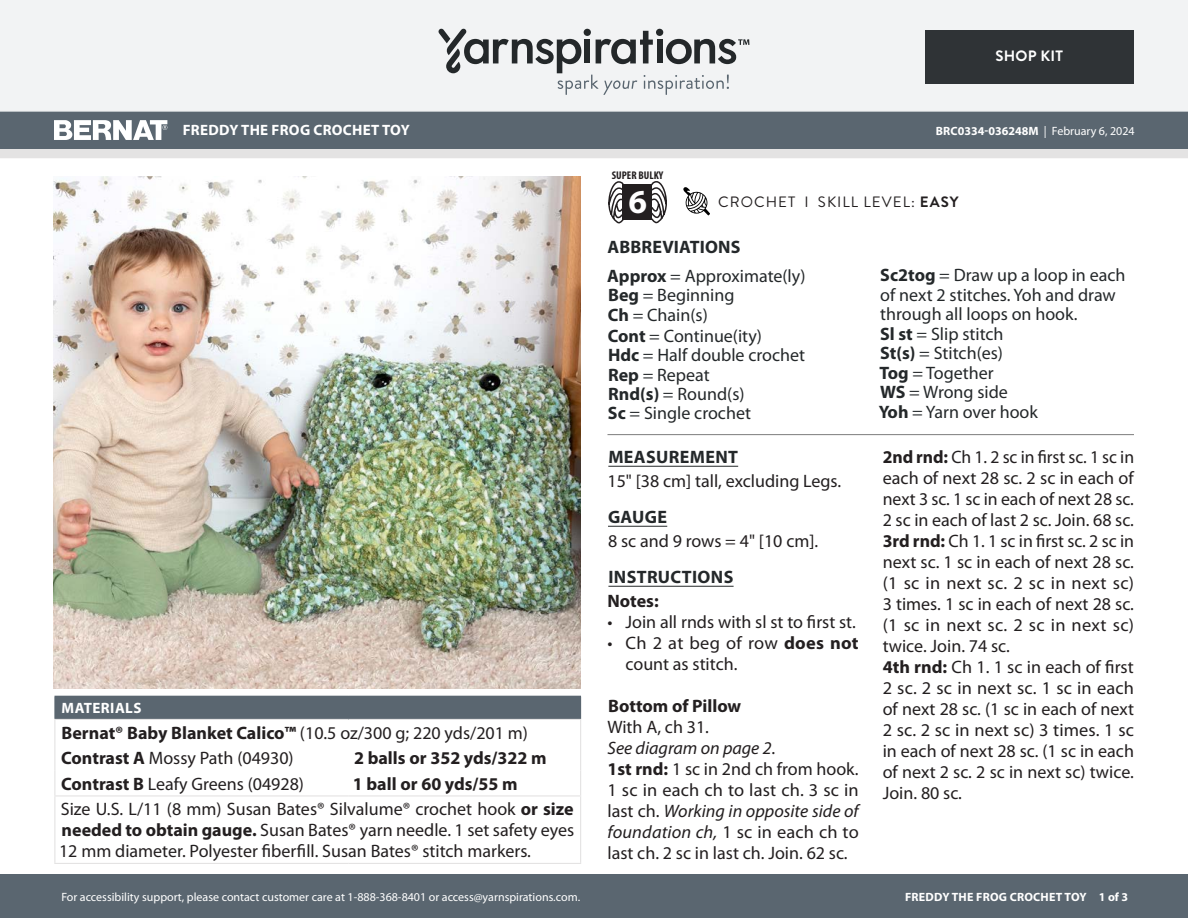
<style>
.page{position:relative;width:1188px;height:918px;background:#fff}
.page>*{position:absolute;margin:0;border:0;box-sizing:border-box;transform-origin:0 0}
.t1{font:700 33.6px "Myriad Pro";color:#fff}
.Body_-__Auto_Style_with_Keep_lines_toget{font:18px/21px "Myriad Pro";color:#231f20}
.t2{font:18px/19.6px "Myriad Pro";color:#24282a}
.Body_-_HEADERS_-_Underline{font:700 18px "Myriad Pro";letter-spacing:.02em;color:#24282a}
.SIZES_-_Color_Coded{font:700 18px "Myriad Pro";color:#231f20}
.Body_-_NO_Automatic_styling{font:18px "Myriad Pro";color:#231f20}
.Body_-__Auto_Style_with_Keep_lines_toget-2{font:italic 18px "Myriad Pro";color:#231f20}
.Body_-__Auto_Style_with_Keep_lines_toget-3{font:700 18px "Myriad Pro";color:#231f20}
.t3{font:700 15px "Myriad Pro";letter-spacing:.02em;color:#fff}
.t4{font:15px "Brandon Grotesque";letter-spacing:.07em;color:#231f20}
.t5{font:700 15px "Brandon Grotesque";letter-spacing:.02em;color:#fff}
.t6{font:12px "Myriad Pro";color:#fff}
.t7{font:700 12px "Myriad Pro";letter-spacing:.015em;color:#fff}
.t8{font:700 condensed 11.25px "Myriad Pro";color:#231f20}
.s1{font-weight:700}
.s2{font-weight:400}
.s3{font-style:normal}
.s4{font-style:italic}
</style>
<div class="page">
<div style="left:0;top:875px;width:1188px;height:43px;background:#5a6670"></div>
<div style="left:0;top:149px;width:1188px;height:9px;background:#e4e3e3"></div>
<div style="left:0;top:111px;width:1188px;height:38px;background:#5a6670"></div>
<div style="left:0;top:0;width:1188px;height:112px;background:#f2f3f4"></div>
<svg style="left:438px;top:29px;width:311px;height:66px"></svg>
<div style="left:925px;top:30px;width:209px;height:54px;background:#2f3336"></div>
<div style="left:55px;top:696px;width:526px;height:23px;background:#5a6670"></div>
<hr style="left:54px;top:719px;width:294px;height:1px;background:#e4e3e3">
<hr style="left:348px;top:719px;width:233px;height:1px;background:#e4e3e3">
<svg style="left:54px;top:697px;width:2px;height:98px"></svg>
<svg style="left:580px;top:718px;width:1px;height:77px"></svg>
<hr style="left:54px;top:796px;width:1px;height:67px;background:#e4e3e3">
<hr style="left:54px;top:795px;width:294px;height:1px;background:#e4e3e3">
<hr style="left:348px;top:795px;width:233px;height:1px;background:#e4e3e3">
<hr style="left:580px;top:796px;width:1px;height:67px;background:#e4e3e3">
<hr style="left:54px;top:863px;width:294px;height:1px;background:#e4e3e3">
<hr style="left:348px;top:863px;width:233px;height:1px;background:#e4e3e3">
<hr style="left:608px;top:434px;width:526px;height:1px;background:#7d7d7d">
<svg style="left:683px;top:187px;width:27px;height:28px"></svg>
<svg style="left:608px;top:181px;width:16px;height:42px"></svg>
<svg style="left:651px;top:181px;width:16px;height:42px"></svg>
<div style="left:622px;top:184px;width:30px;height:36px;background:#231f20"></div>
<svg style="left:54px;top:120px;width:113px;height:20px"></svg>
<hr style="left:608px;top:466px;width:130px;height:1px;background:#24282a">
<hr style="left:608px;top:526px;width:59px;height:1px;background:#24282a">
<hr style="left:608px;top:586px;width:126px;height:1px;background:#24282a">
<img style="left:54px;top:177px;width:527px;height:511px">
<p class="t3" style="left:183px;top:120px;width:228px">FREDDY THE FROG CROCHET TOY</p>
<p class="t3" style="left:62px;top:699px;width:81px">MATERIALS</p>
<p class="Body_-__Auto_Style_with_Keep_lines_toget" style="left:61px;top:721px;width:468px;line-height:25.5px"><span class="s1">Bernat® Baby Blanket Calico™</span> (10.5 oz/300 g; 220 yds/201 m)<br><span class="s1">Contrast A</span> Mossy Path (04930)</p>
<p class="SIZES_-_Color_Coded" style="left:354px;top:747px;width:194px">2 balls or 352 yds/322 m</p>
<p class="Body_-__Auto_Style_with_Keep_lines_toget" style="left:61px;top:774px;width:244px"><span class="s1">Contrast B</span> Leafy Greens (04928)</p>
<p class="Body_-__Auto_Style_with_Keep_lines_toget" style="left:61px;top:772px;width:514px;line-height:25.5px;text-indent:292px"><span class="s1">1 ball or 60 yds/55 m<br></span>Size U.S. L/11 (8 mm) Susan Bates® Silvalume® crochet hook <span class="s1">or size</span></p>
<p class="Body_-__Auto_Style_with_Keep_lines_toget" style="left:59px;top:820px;width:517px"><span class="s1">needed to obtain gauge.</span> Susan Bates® yarn needle. 1 set safety eyes<br>12 mm diameter. Polyester fiberfill. Susan Bates® stitch markers.</p>
<p class="t6" style="left:61px;top:890px;width:520px">For accessibility support, please contact customer care at 1-888-368-8401 or access@yarnspirations.com.</p>
<p class="t5" style="left:995px;top:46px;width:69px">SHOP KIT</p>
<p class="t8" style="left:612px;top:168px;width:53px">SUPER BULKY</p>
<h1 class="t1" style="left:629px;top:180px;width:20px">6</h1>
<p class="t7" style="left:936px;top:123px;width:201px">BRC0334-036248M <span class="s2">| February 6, 2024</span></p>
<p class="t4" style="left:718px;top:192px;width:242px">CROCHET I SKILL LEVEL: <span class="s1">EASY</span></p>
<p class="Body_-_HEADERS_-_Underline" style="left:607px;top:235px;width:135px">ABBREVIATIONS</p>
<p class="t2" style="left:607px;top:266px;width:200px"><span class="s1">Approx</span> = Approximate(ly)<br><span class="s1">Beg</span> = Beginning<br><span class="s1">Ch</span> = Chain(s)<br><span class="s1">Cont</span> = Continue(ity)<br><span class="s1">Hdc</span> = Half double crochet<br><span class="s1">Rep</span> = Repeat<br><span class="s1">Rnd(s)</span> = Round(s)<br><span class="s1">Sc</span> = Single crochet</p>
<p class="t2" style="left:879px;top:266px;width:248px"><span class="s1">Sc2tog</span> = Draw up a loop in each of next 2 stitches. Yoh and draw through all loops on hook.<br><span class="s1">Sl st</span> = Slip stitch<br><span class="s1">St(s)</span> = Stitch(es)<br><span class="s1">Tog</span> = Together<br><span class="s1">WS</span> = Wrong side<br><span class="s1">Yoh</span> = Yarn over hook</p>
<p class="Body_-_HEADERS_-_Underline" style="left:608px;top:445px;width:131px">MEASUREMENT</p>
<p class="Body_-__Auto_Style_with_Keep_lines_toget" style="left:607px;top:471px;width:235px">15" [38 cm] tall, excluding Legs.</p>
<p class="Body_-_HEADERS_-_Underline" style="left:608px;top:505px;width:61px">GAUGE</p>
<p class="Body_-_NO_Automatic_styling" style="left:608px;top:531px;width:212px">8 sc and 9 rows = 4" [10 cm].</p>
<p class="Body_-_HEADERS_-_Underline" style="left:608px;top:565px;width:126px">INSTRUCTIONS</p>
<p class="Body_-__Auto_Style_with_Keep_lines_toget-3" style="left:607px;top:589px;width:53px">Notes:</p>
<p class="Body_-__Auto_Style_with_Keep_lines_toget" style="left:608px;top:612px;width:250px">• Join all rnds with sl st to first st.</p>
<p class="Body_-__Auto_Style_with_Keep_lines_toget" style="left:626px;top:633px;width:235px;text-indent:-18px">• Ch 2 at beg of row <span class="s1">does not </span>count as stitch.</p>
<p class="SIZES_-_Color_Coded" style="left:608px;top:694px;width:135px">Bottom of Pillow</p>
<p class="Body_-__Auto_Style_with_Keep_lines_toget" style="left:608px;top:717px;width:103px">With A, ch 31.</p>
<p class="Body_-__Auto_Style_with_Keep_lines_toget-2" style="left:608px;top:737px;width:169px">See diagram on page 2<span class="s3">.</span></p>
<p class="Body_-__Auto_Style_with_Keep_lines_toget" style="left:608px;top:759px;width:253px;text-align:justify"><span class="s1">1st rnd:</span> 1 sc in 2nd ch from hook.<br>1 sc in each ch to last ch. 3 sc in last ch. <span class="s4">Working in opposite side of foundation ch,</span> 1 sc in each ch to last ch. 2 sc in last ch. Join. 62 sc.</p>
<p class="Body_-__Auto_Style_with_Keep_lines_toget" style="left:883px;top:447px;width:253px;text-align:justify"><span class="s1">2nd rnd:</span> Ch 1. 2 sc in first sc. 1 sc in each of next 28 sc. 2 sc in each of next 3 sc. 1 sc in each of next 28 sc.<br>2 sc in each of last 2 sc. Join. 68 sc.</p>
<p class="Body_-__Auto_Style_with_Keep_lines_toget" style="left:883px;top:531px;width:253px;text-align:justify"><span class="s1">3rd rnd:</span> Ch 1. 1 sc in first sc. 2 sc in next sc. 1 sc in each of next 28 sc. (1 sc in next sc. 2 sc in next sc)<br>3 times. 1 sc in each of next 28 sc. (1 sc in next sc. 2 sc in next sc) twice. Join. 74 sc.</p>
<p class="Body_-__Auto_Style_with_Keep_lines_toget" style="left:883px;top:657px;width:253px;text-align:justify"><span class="s1">4th rnd:</span> Ch 1. 1 sc in each of first 2 sc. 2 sc in next sc. 1 sc in each of next 28 sc. (1 sc in each of next 2 sc. 2 sc in next sc) 3 times. 1 sc in each of next 28 sc. (1 sc in each of next 2 sc. 2 sc in next sc) twice.<br>Join. 80 sc.</p>
<p class="t7" style="left:905px;top:889px;width:225px">FREDDY THE FROG CROCHET TOY 1 of 3</p>
</div>
